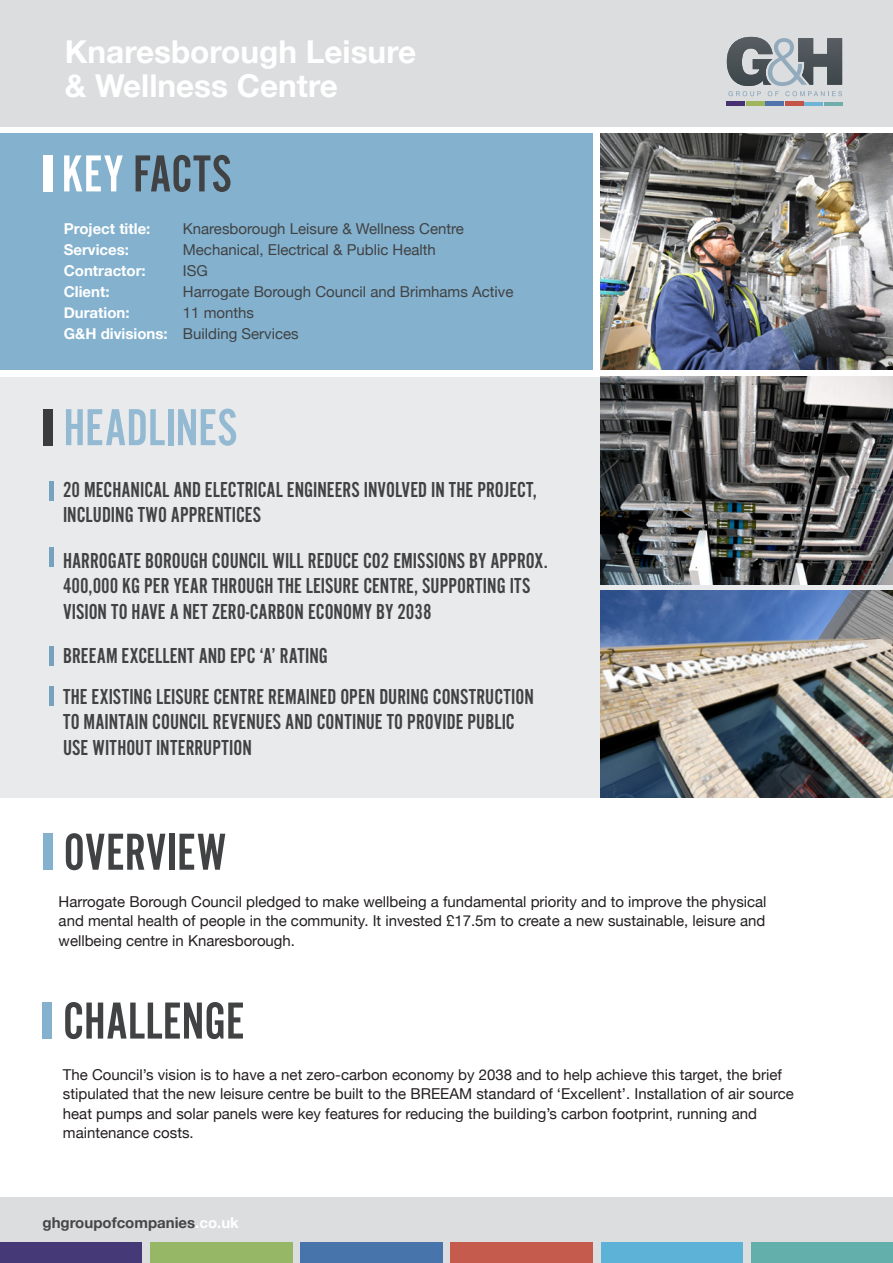
<style>
.page{position:relative;width:893px;height:1263px;background:#fff}
.page>*{position:absolute;margin:0;border:0;box-sizing:border-box;transform-origin:0 0}
.t1{font:54px "Alternate Got No 2 D";color:#414243}
.t2{font:54px "Alternate Got No 2 D";color:#94bad3}
.t3{font:700 31.5px/34.5px "Helvetica Neue";color:#fff}
.t4{font:22.5px/25.5px "Alternate Got No 2 D";color:#414243}
.t5{font:15px/19.5px "Helvetica Neue";color:#231f20}
.t6{font:15px "Helvetica Neue";color:#414243}
.t7{font:700 15px "Helvetica Neue";color:#fff}
.t8{font:700 15px "Helvetica Neue";color:#454647}
.s1{color:#fff}
.s2{font-weight:700;color:#fff}
</style>
<div class="page">
<div style="left:0;top:0;width:893px;height:127px;background:#dcdddf"></div>
<div style="left:0;top:1242px;width:142px;height:21px;background:#463978"></div>
<div style="left:150px;top:1242px;width:142px;height:21px;background:#96b766"></div>
<div style="left:300px;top:1242px;width:142px;height:21px;background:#4874ac"></div>
<div style="left:451px;top:1242px;width:141px;height:21px;background:#c45b4c"></div>
<div style="left:601px;top:1242px;width:142px;height:21px;background:#5cb3d7"></div>
<div style="left:751px;top:1242px;width:142px;height:21px;background:#63afab"></div>
<svg style="left:0;top:1197px;width:893px;height:65px;fill:#dcdddf"></svg>
<svg style="left:727px;top:37px;width:115px;height:59px"></svg>
<hr style="left:727px;top:102px;width:18px;height:4px;background:#483170">
<hr style="left:746px;top:102px;width:18px;height:4px;background:#a0b65d">
<hr style="left:766px;top:102px;width:18px;height:4px;background:#5075ac">
<hr style="left:785px;top:102px;width:18px;height:4px;background:#c25546">
<hr style="left:805px;top:102px;width:18px;height:4px;background:#6fb3d5">
<hr style="left:824px;top:102px;width:18px;height:4px;background:#6faeab">
<div style="left:0;top:133px;width:592px;height:236px;background:#83b1ce"></div>
<div style="left:0;top:377px;width:893px;height:421px;background:#e9eaeb"></div>
<img style="left:601px;top:133px;width:292px;height:236px">
<img style="left:601px;top:377px;width:292px;height:207px">
<img style="left:601px;top:590px;width:292px;height:208px">
<hr style="left:49px;top:482px;width:4px;height:19px;background:#77a2bd">
<div style="left:43px;top:1002px;width:9px;height:37px;background:#83b1ce"></div>
<div style="left:43px;top:409px;width:10px;height:36px;background:#414243"></div>
<div style="left:43px;top:834px;width:10px;height:36px;background:#83b1ce"></div>
<div style="left:43px;top:155px;width:10px;height:37px;background:#fff"></div>
<hr style="left:49px;top:547px;width:4px;height:19px;background:#77a2bd">
<hr style="left:49px;top:646px;width:4px;height:20px;background:#77a2bd">
<hr style="left:49px;top:686px;width:4px;height:19px;background:#77a2bd">
<h2 class="t3" style="left:65px;top:35px;width:353px">Knaresborough Leisure &amp; Wellness Centre</h2>
<p class="t1" style="left:62px;top:145px;width:172px"><span class="s1">KEY</span> FACTS</p>
<p class="t7" style="left:64px;top:217px;width:88px">Project title:</p>
<p class="t6" style="left:183px;top:218px;width:283px">Knaresborough Leisure &amp; Wellness Centre</p>
<p class="t7" style="left:64px;top:238px;width:67px">Services:</p>
<p class="t6" style="left:183px;top:239px;width:255px">Mechanical, Electrical &amp; Public Health</p>
<p class="t7" style="left:64px;top:259px;width:83px">Contractor:</p>
<p class="t6" style="left:183px;top:260px;width:26px">ISG</p>
<p class="t7" style="left:64px;top:280px;width:47px">Client:</p>
<p class="t6" style="left:183px;top:281px;width:332px">Harrogate Borough Council and Brimhams Active</p>
<p class="t7" style="left:64px;top:301px;width:67px">Duration:</p>
<p class="t6" style="left:183px;top:302px;width:73px">11 months</p>
<p class="t6" style="left:64px;top:323px;width:236px"><span class="s2">G&amp;H divisions:</span> Building Services</p>
<p class="t2" style="left:64px;top:399px;width:175px">HEADLINES</p>
<p class="t4" style="left:63px;top:477px;width:475px">20 MECHANICAL AND ELECTRICAL ENGINEERS INVOLVED IN THE PROJECT,<br>INCLUDING TWO APPRENTICES</p>
<p class="t4" style="left:63px;top:548px;width:486px">HARROGATE BOROUGH COUNCIL WILL REDUCE CO2 EMISSIONS BY APPROX.<br>400,000 KG PER YEAR THROUGH THE LEISURE CENTRE, SUPPORTING ITS<br>VISION TO HAVE A NET ZERO-CARBON ECONOMY BY 2038</p>
<p class="t4" style="left:63px;top:643px;width:266px">BREEAM EXCELLENT AND EPC ‘A’ RATING</p>
<p class="t4" style="left:63px;top:684px;width:472px">THE EXISTING LEISURE CENTRE REMAINED OPEN DURING CONSTRUCTION<br>TO MAINTAIN COUNCIL REVENUES AND CONTINUE TO PROVIDE PUBLIC<br>USE WITHOUT INTERRUPTION</p>
<p class="t1" style="left:64px;top:823px;width:164px">OVERVIEW</p>
<p class="t5" style="left:59px;top:892px;width:709px;text-align:justify">Harrogate Borough Council pledged to make wellbeing a fundamental priority and to improve the physical and mental health of people in the community. It invested £17.5m to create a new sustainable, leisure and wellbeing centre in Knaresborough.</p>
<p class="t1" style="left:63px;top:992px;width:183px">CHALLENGE</p>
<p class="t5" style="left:63px;top:1065px;width:732px">The Council’s vision is to have a net zero-carbon economy by 2038 and to help achieve this target, the brief stipulated that the new leisure centre be built to the BREEAM standard of ‘Excellent’. Installation of air source heat pumps and solar panels were key features for reducing the building’s carbon footprint, running and maintenance costs.</p>
<p class="t8" style="left:43px;top:1210px;width:198px">ghgroupofcompanies<span class="s1">.co.uk</span></p>
</div>
